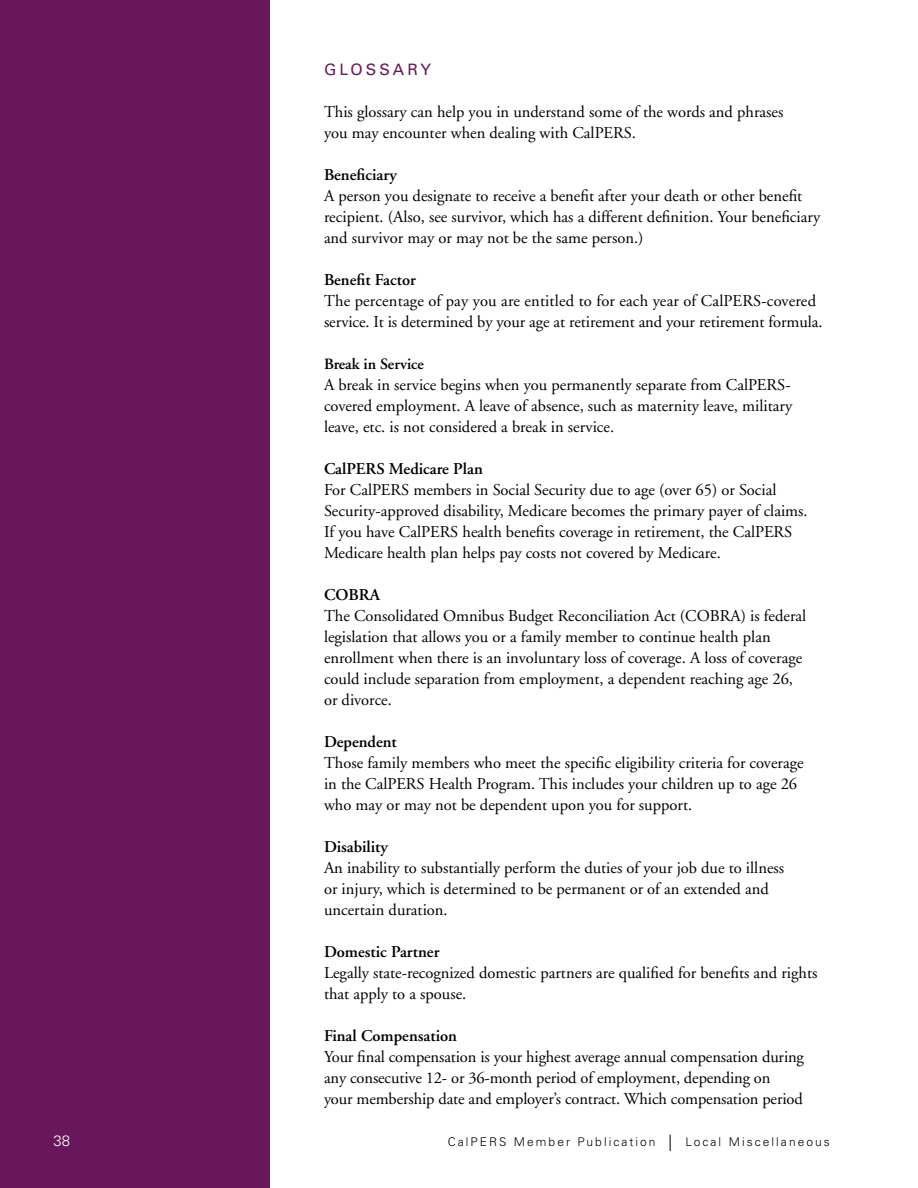
<style>
.page{position:relative;width:918px;height:1188px;background:#fff}
.page>*{position:absolute;margin:0;border:0;box-sizing:border-box;transform-origin:0 0}
.t1{font:16.5px/21px "Wcqnkc A Garamond";color:#000}
.t2{font:600 16.5px "Cvfytm A Garamond";color:#000}
.t3{font:600 15.75px "Cvfytm A Garamond";color:#000}
.t4{font:15.75px "Qdwqjw Univers";letter-spacing:.2em;color:#67175a}
.t5{font:300 15px "Vftjgm Univers";color:#fff}
.t6{font:300 12px "Crcwwd Univers";letter-spacing:.17em;color:#000}
.s1{font-size:16.5px}
</style>
<div class="page">
<div style="left:0;top:0;width:270px;height:1188px;background:#67175a"></div>
<h2 class="t4" style="left:324px;top:60px;width:108px">GLOSSARY</h2>
<p class="t1" style="left:324px;top:102px;width:461px">This glossary can help you in understand some of the words and phrases you may encounter when dealing with CalPERS.</p>
<h3 class="t2" style="left:324px;top:166px;width:74px">Beneficiary</h3>
<p class="t1" style="left:324px;top:186px;width:498px">A person you designate to receive a benefit after your death or other benefit recipient. (Also, see survivor, which has a different definition. Your beneficiary and survivor may or may not be the same person.)</p>
<h3 class="t2" style="left:324px;top:271px;width:93px">Benefit Factor</h3>
<p class="t1" style="left:324px;top:291px;width:500px">The percentage of pay you are entitled to for each year of CalPERS-covered service. It is determined by your age at retirement and your retirement formula.</p>
<h3 class="t3" style="left:324px;top:355px;width:101px">Break in Service</h3>
<p class="t1" style="left:324px;top:375px;width:470px;text-align:justify">A break in service begins when you permanently separate from CalPERS&shy;covered employment. A leave of absence, such as maternity leave, military leave, etc. is not considered a break in service.</p>
<h3 class="t2" style="left:324px;top:460px;width:160px">CalPERS Medicare Plan</h3>
<p class="t1" style="left:324px;top:480px;width:485px">For CalPERS members in Social Security due to age (over 65) or Social Security-approved disability, Medicare becomes the primary payer of claims.<br>If you have CalPERS health benefits coverage in retirement, the CalPERS Medicare health plan helps pay costs not covered by Medicare.</p>
<h3 class="t2" style="left:324px;top:586px;width:58px">COBRA</h3>
<p class="t1" style="left:324px;top:606px;width:484px">The Consolidated Omnibus Budget Reconciliation Act (COBRA) is federal legislation that allows you or a family member to continue health plan enrollment when there is an involuntary loss of coverage. A loss of coverage could include separation from employment, a dependent reaching age 26, or divorce.</p>
<h3 class="t2" style="left:324px;top:733px;width:74px">Dependent</h3>
<p class="t1" style="left:324px;top:753px;width:481px">Those family members who meet the specific eligibility criteria for coverage in the CalPERS Health Program. This includes your children up to age 26 who may or may not be dependent upon you for support.</p>
<h3 class="t2" style="left:324px;top:838px;width:66px">Disability</h3>
<p class="t1" style="left:324px;top:858px;width:462px">An inability to substantially perform the duties of your job due to illness or injury, which is determined to be permanent or of an extended and uncertain duration.</p>
<h3 class="t2" style="left:324px;top:943px;width:117px">Domestic Partner</h3>
<p class="t1" style="left:324px;top:963px;width:495px">Legally state-recognized domestic partners are qualified for benefits and rights that apply to a spouse.</p>
<h3 class="t2" style="left:324px;top:1027px;width:135px">Final Compensation</h3>
<p class="t1" style="left:324px;top:1047px;width:482px">Your final compensation is your highest average annual compensation during any consecutive 12- or 36-month period of employment, depending on<br>your membership date and employer’s contract. Which compensation period</p>
<p class="t5" style="left:54px;top:1132px;width:18px">38</p>
<p class="t6" style="left:448px;top:1135px;width:384px">CalPERS Member Publication <span class="s1">|</span> Local Miscellaneous</p>
</div>
